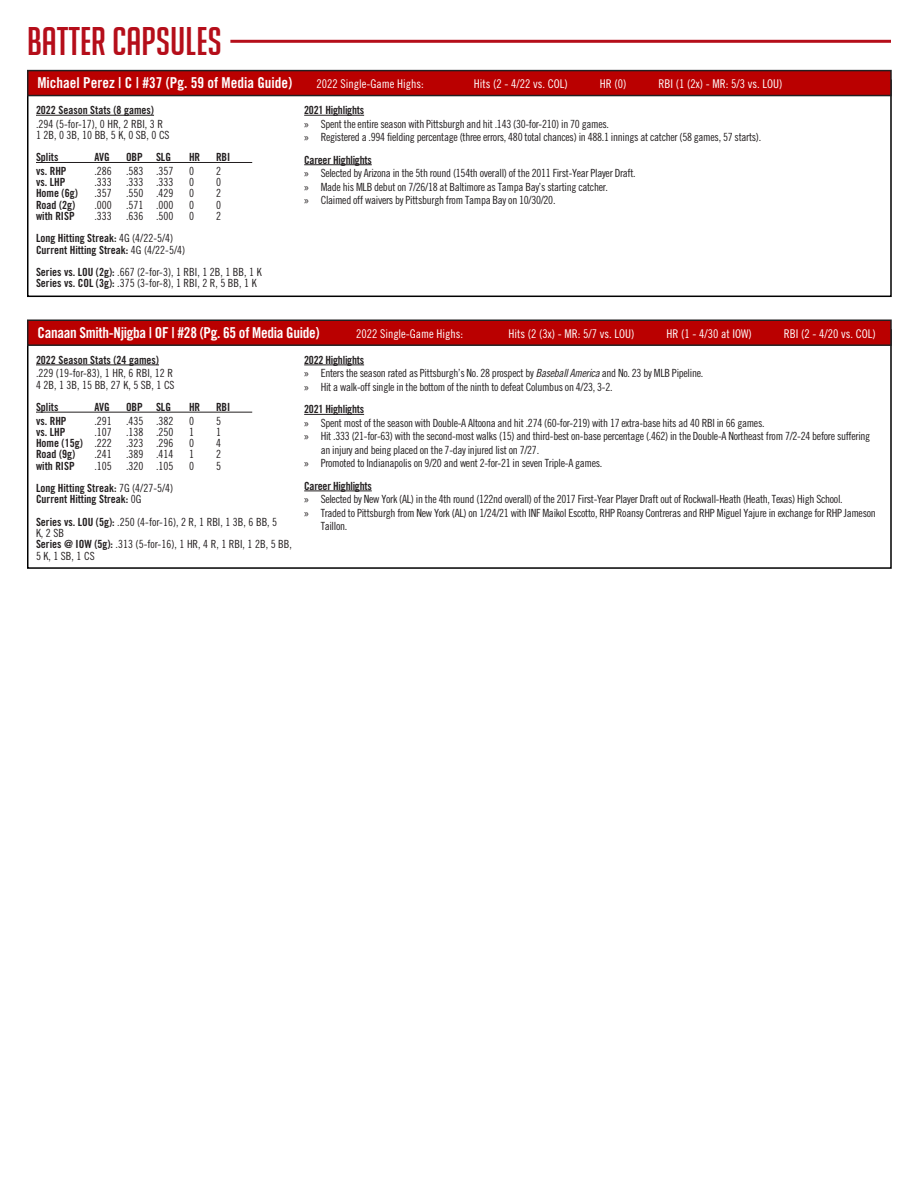
<style>
.page{position:relative;width:918px;height:1188px;background:#fff}
.page>*{position:absolute;margin:0;border:0;box-sizing:border-box;transform-origin:0 0}
.t1{font:39px "Big Noodle Titling";color:#b50e1a}
.t2{font:15px "Trade Gothic LT Std Bd Cn 20";letter-spacing:-.02em;color:#fff}
.t3{font:15px "Trade Gothic LT Std Bd Cn 20";color:#fff}
.t4{font:12px "Trade Gothic LT Std Cn 18";color:#fff}
.t5{font:11.25px/13.5px "Trade Gothic LT Std Cn 18";letter-spacing:-.025em;color:#231f20}
.t6{font:11.25px/11.2px "Trade Gothic LT Std Cn 18";color:#231f20}
.t7{font:11.25px "Trade Gothic LT Std Bd Cn 20";color:#231f20}
.t8{font:11.25px "Trade Gothic LT Std Bd Cn 20";letter-spacing:-.02em;color:#231f20}
.s1{font-family:"Trade Gothic LT Std Cn 18"}
.s2{font-family:"Trade Gothic LT Std Bd Cn 20"}
.s3{font-family:"Myriad Pro"}
.s4{font-style:italic}
</style>
<div class="page">
<hr style="left:36px;top:365px;width:123px;height:1px;background:#231f20">
<hr style="left:36px;top:412px;width:216px;height:1px;background:#231f20">
<hr style="left:304px;top:365px;width:60px;height:1px;background:#231f20">
<hr style="left:304px;top:414px;width:60px;height:1px;background:#231f20">
<hr style="left:304px;top:491px;width:68px;height:1px;background:#231f20">
<div style="left:28px;top:320px;width:863px;height:25px;background:#ba0000"></div>
<div style="left:27px;top:320px;width:865px;height:26px;border:2px solid #231f20"></div>
<hr style="left:230px;top:40px;width:661px;height:3px;background:#b50e1a">
<div style="left:27px;top:80px;width:865px;height:217px;border:2px solid #000"></div>
<hr style="left:36px;top:115px;width:118px;height:1px;background:#231f20">
<hr style="left:36px;top:162px;width:216px;height:1px;background:#231f20">
<hr style="left:304px;top:115px;width:60px;height:1px;background:#231f20">
<hr style="left:304px;top:164px;width:68px;height:1px;background:#231f20">
<div style="left:28px;top:71px;width:863px;height:25px;background:#ba0000"></div>
<div style="left:27px;top:70px;width:865px;height:26px;border:2px solid #231f20"></div>
<p class="t1" style="left:27px;top:20px;width:197px">baTTER CAPSULES</p>
<p class="t3" style="left:38px;top:74px;width:256px">Michael Perez | C | #37 (Pg. 59 of Media Guide)</p>
<p class="t4" style="left:316px;top:77px;width:109px">2022 Single-Game Highs:</p>
<p class="t4" style="left:474px;top:77px;width:95px">Hits (2 - 4/22 vs. COL)</p>
<p class="t4" style="left:600px;top:77px;width:28px">HR (0)</p>
<p class="t4" style="left:658px;top:77px;width:125px">RBI (1 (2x) - MR: 5/3 vs. LOU)</p>
<p class="t7" style="left:36px;top:103px;width:120px">2022 Season Stats (8 games)</p>
<p class="t6" style="left:36px;top:118px;width:129px">.294 (5-for-17), 0 HR, 2 RBI, 3 R</p>
<p class="t6" style="left:36px;top:129px;width:135px">1 2B, 0 3B, 10 BB, 5 K, 0 SB, 0 CS</p>
<p class="t7" style="left:36px;top:151px;width:24px">Splits</p>
<p class="t7" style="left:95px;top:151px;width:17px">AVG</p>
<p class="t7" style="left:126px;top:151px;width:46px">OBP SLG</p>
<p class="t7" style="left:189px;top:151px;width:13px">HR</p>
<p class="t7" style="left:216px;top:151px;width:16px">RBI</p>
<p class="t7" style="left:36px;top:164px;width:32px">vs. RHP</p>
<p class="t6" style="left:95px;top:165px;width:80px">.286 .583 .357</p>
<p class="t5" style="left:189px;top:164px;width:6px">0</p>
<p class="t5" style="left:216px;top:164px;width:6px">2</p>
<p class="t7" style="left:36px;top:175px;width:31px">vs. LHP</p>
<p class="t6" style="left:95px;top:176px;width:80px">.333 .333 .333</p>
<p class="t5" style="left:189px;top:175px;width:6px">0</p>
<p class="t5" style="left:216px;top:175px;width:6px">0</p>
<p class="t7" style="left:36px;top:187px;width:43px">Home (6g)</p>
<p class="t6" style="left:95px;top:188px;width:80px">.357 .550 .429</p>
<p class="t5" style="left:189px;top:186px;width:6px">0</p>
<p class="t5" style="left:216px;top:186px;width:6px">2</p>
<p class="t7" style="left:36px;top:198px;width:41px">Road (2g)</p>
<p class="t6" style="left:95px;top:199px;width:80px">.000 .571 .000</p>
<p class="t5" style="left:189px;top:198px;width:6px">0</p>
<p class="t5" style="left:216px;top:198px;width:6px">0</p>
<p class="t7" style="left:36px;top:209px;width:40px">with RISP</p>
<p class="t6" style="left:95px;top:210px;width:80px">.333 .636 .500</p>
<p class="t5" style="left:189px;top:209px;width:6px">0</p>
<p class="t5" style="left:216px;top:209px;width:6px">2</p>
<p class="t7" style="left:36px;top:232px;width:139px">Long Hitting Streak: <span class="s1">4G (4/22-5/4)</span></p>
<p class="t7" style="left:36px;top:243px;width:151px">Current Hitting Streak: <span class="s1">4G (4/22-5/4)</span></p>
<p class="t6" style="left:36px;top:266px;width:227px"><span class="s2">Series vs. LOU (2g):</span> .667 (2-for-3), 1 RBI, 1 2B, 1 BB, 1 K</p>
<p class="t6" style="left:36px;top:278px;width:222px"><span class="s2">Series vs. COL (3g):</span> .375 (3-for-8), 1 RBI, 2 R, 5 BB, 1 K</p>
<p class="t8" style="left:304px;top:103px;width:61px">2021 Highlights</p>
<p class="t5" style="left:304px;top:117px;width:306px"><span class="s3">»</span> Spent the entire season with Pittsburgh and hit .143 (30-for-210) in 70 games.</p>
<p class="t5" style="left:304px;top:130px;width:459px"><span class="s3">»</span> Registered a .994 fielding percentage (three errors, 480 total chances) in 488.1 innings at catcher (58 games, 57 starts).</p>
<p class="t8" style="left:304px;top:153px;width:69px">Career Highlights</p>
<p class="t5" style="left:304px;top:166px;width:333px"><span class="s3">»</span> Selected by Arizona in the 5th round (154th overall) of the 2011 First-Year Player Draft.</p>
<p class="t5" style="left:304px;top:180px;width:305px"><span class="s3">»</span> Made his MLB debut on 7/26/18 at Baltimore as Tampa Bay’s starting catcher.</p>
<p class="t5" style="left:304px;top:193px;width:253px"><span class="s3">»</span> Claimed off waivers by Pittsburgh from Tampa Bay on 10/30/20.</p>
<p class="t2" style="left:38px;top:323px;width:284px">Canaan Smith-Njigba | OF | #28 (Pg. 65 of Media Guide)</p>
<p class="t4" style="left:356px;top:326px;width:109px">2022 Single-Game Highs:</p>
<p class="t4" style="left:509px;top:326px;width:127px">Hits (2 (3x) - MR: 5/7 vs. LOU)</p>
<p class="t4" style="left:667px;top:326px;width:87px">HR (1 - 4/30 at IOW)</p>
<p class="t4" style="left:784px;top:326px;width:93px">RBI (2 - 4/20 vs. COL)</p>
<p class="t7" style="left:36px;top:353px;width:125px">2022 Season Stats (24 games)</p>
<p class="t6" style="left:36px;top:368px;width:139px">.229 (19-for-83), 1 HR, 6 RBI, 12 R</p>
<p class="t6" style="left:36px;top:379px;width:140px">4 2B, 1 3B, 15 BB, 27 K, 5 SB, 1 CS</p>
<p class="t7" style="left:36px;top:400px;width:24px">Splits</p>
<p class="t7" style="left:95px;top:400px;width:17px">AVG</p>
<p class="t7" style="left:126px;top:400px;width:46px">OBP SLG</p>
<p class="t7" style="left:189px;top:400px;width:13px">HR</p>
<p class="t7" style="left:216px;top:400px;width:16px">RBI</p>
<p class="t7" style="left:36px;top:414px;width:32px">vs. RHP</p>
<p class="t6" style="left:95px;top:415px;width:80px">.291 .435 .382</p>
<p class="t5" style="left:189px;top:414px;width:6px">0</p>
<p class="t5" style="left:216px;top:414px;width:6px">5</p>
<p class="t7" style="left:36px;top:425px;width:31px">vs. LHP</p>
<p class="t6" style="left:95px;top:426px;width:80px">.107 .138 .250</p>
<p class="t5" style="left:189px;top:425px;width:6px">1</p>
<p class="t5" style="left:216px;top:425px;width:6px">1</p>
<p class="t6" style="left:36px;top:437px;width:139px"><span class="s2">Home (15g)</span> .222 .323 .296</p>
<p class="t5" style="left:189px;top:436px;width:6px">0</p>
<p class="t5" style="left:216px;top:436px;width:6px">4</p>
<p class="t7" style="left:36px;top:447px;width:41px">Road (9g)</p>
<p class="t6" style="left:95px;top:449px;width:80px">.241 .389 .414</p>
<p class="t5" style="left:189px;top:447px;width:6px">1</p>
<p class="t5" style="left:216px;top:447px;width:6px">2</p>
<p class="t7" style="left:36px;top:459px;width:40px">with RISP</p>
<p class="t6" style="left:95px;top:460px;width:80px">.105 .320 .105</p>
<p class="t5" style="left:189px;top:459px;width:6px">0</p>
<p class="t5" style="left:216px;top:459px;width:6px">5</p>
<p class="t7" style="left:36px;top:481px;width:139px">Long Hitting Streak: <span class="s1">7G (4/27-5/4)</span></p>
<p class="t7" style="left:36px;top:492px;width:107px">Current Hitting Streak: <span class="s1">0G</span></p>
<p class="t6" style="left:36px;top:516px;width:243px"><span class="s2">Series vs. LOU (5g):</span> .250 (4-for-16), 2 R, 1 RBI, 1 3B, 6 BB, 5<br>K, 2 SB</p>
<p class="t6" style="left:36px;top:539px;width:257px"><span class="s2">Series @ IOW (5g):</span> .313 (5-for-16), 1 HR, 4 R, 1 RBI, 1 2B, 5 BB,<br>5 K, 1 SB, 1 CS</p>
<p class="t8" style="left:304px;top:353px;width:61px">2022 Highlights</p>
<p class="t5" style="left:304px;top:366px;width:401px"><span class="s3">»</span> Enters the season rated as Pittsburgh’s No. 28 prospect by <span class="s4">BaseballAmerica</span>and No. 23 by MLB Pipeline.</p>
<p class="t5" style="left:304px;top:380px;width:310px"><span class="s3">»</span> Hit a walk-off single in the bottom of the ninth to defeat Columbus on 4/23, 3-2.</p>
<p class="t8" style="left:304px;top:402px;width:61px">2021 Highlights</p>
<p class="t5" style="left:304px;top:416px;width:462px"><span class="s3">»</span> Spent most of the season with Double-A Altoona and hit .274 (60-for-219) with 17 extra-base hits ad 40 RBI in 66 games.</p>
<p class="t5" style="left:321px;top:429px;width:551px;text-indent:-16px"><span class="s3">»</span> Hit .333 (21-for-63) with the second-most walks (15) and third-best on-base percentage (.462) in the Double-A Northeast from 7/2-24 before suffering an injury and being placed on the 7-day injured list on 7/27.</p>
<p class="t5" style="left:304px;top:456px;width:300px"><span class="s3">»</span> Promoted to Indianapolis on 9/20 and went 2-for-21 in seven Triple-A games.</p>
<p class="t8" style="left:304px;top:479px;width:69px">Career Highlights</p>
<p class="t5" style="left:304px;top:492px;width:540px"><span class="s3">»</span> Selected by New York (AL) in the 4th round (122nd overall) of the 2017 First-Year Player Draft out of Rockwall-Heath (Heath, Texas) High School.</p>
<p class="t5" style="left:321px;top:506px;width:557px;text-indent:-16px"><span class="s3">»</span> Traded to Pittsburgh from New York (AL) on 1/24/21 with INF Maikol Escotto, RHP Roansy Contreras and RHP Miguel Yajure in exchange for RHP Jameson<br>Taillon.</p>
</div>
